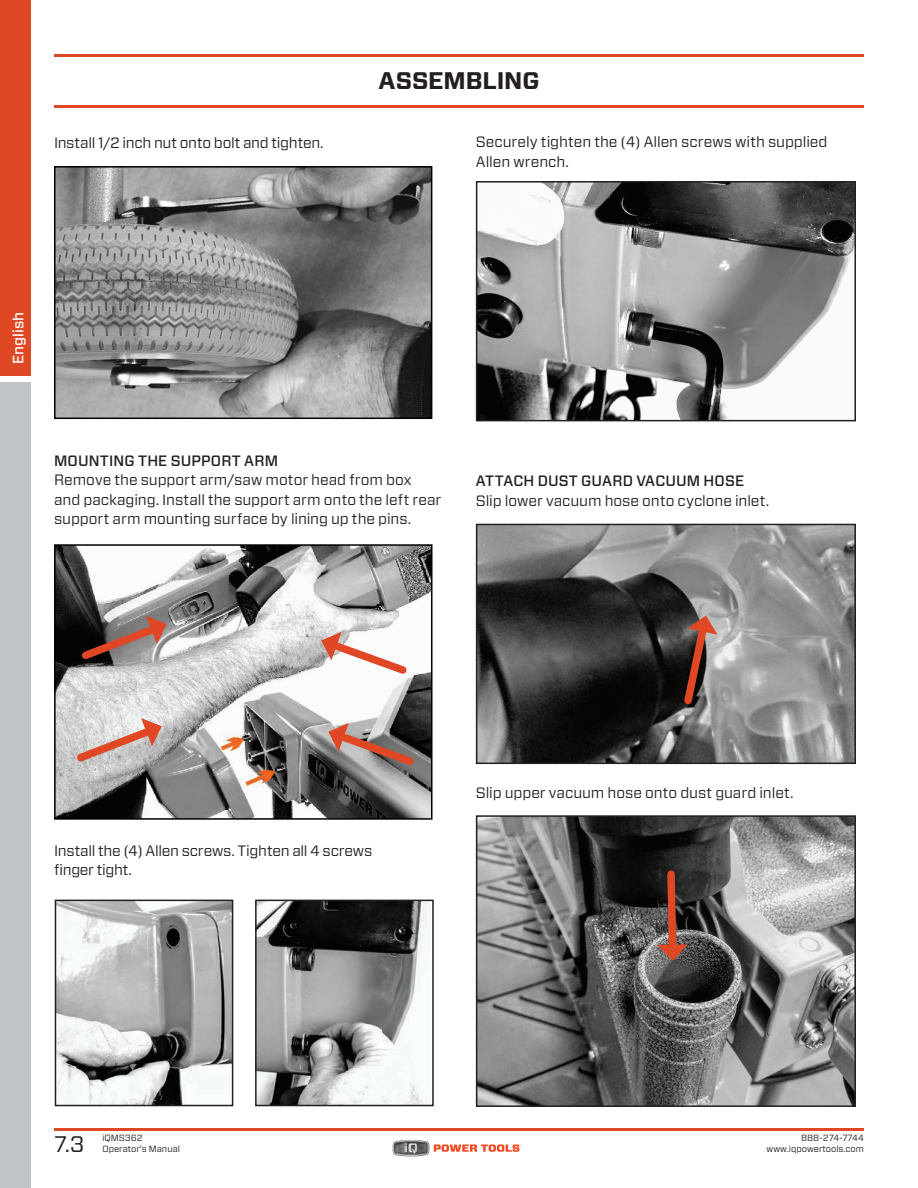
<style>
.page{position:relative;width:918px;height:1188px;background:#fff}
.page>*{position:absolute;margin:0;border:0;box-sizing:border-box;transform-origin:0 0}
.t1{font:700 24px "Forza";letter-spacing:-.005em;color:#231f20}
.t2{font:22.5px "Forza";color:#231f20}
.t3{font:15px/19.5px "Forza";letter-spacing:-.005em;color:#231f20}
.t4{font:500 15px "Forza";letter-spacing:.01em;color:#231f20}
.t5{font:500 15px "Forza";letter-spacing:.005em;color:#fff}
.t6{font:9px/10.5px "Forza";color:#231f20}
</style>
<div class="page">
<hr style="left:54px;top:1128px;width:810px;height:2px;background:#df4725">
<hr style="left:54px;top:54px;width:810px;height:2px;background:#df4725">
<hr style="left:54px;top:106px;width:810px;height:2px;background:#df4725">
<img style="left:392px;top:1139px;width:48px;height:18px">
<svg style="left:434px;top:1145px;width:88px;height:7px"></svg>
<div style="left:0;top:0;width:31px;height:376px;background:#df4725"></div>
<div style="left:0;top:383px;width:31px;height:805px;background:#c1c5c7"></div>
<img style="left:479px;top:527px;width:374px;height:234px">
<div style="left:476px;top:524px;width:380px;height:240px;border:2px solid #231f20"></div>
<img style="left:479px;top:818px;width:374px;height:286px">
<div style="left:476px;top:815px;width:380px;height:292px;border:2px solid #231f20"></div>
<img style="left:57px;top:547px;width:373px;height:270px">
<div style="left:54px;top:544px;width:379px;height:276px;border:2px solid #000"></div>
<img style="left:58px;top:903px;width:172px;height:200px">
<div style="left:55px;top:900px;width:178px;height:206px;border:2px solid #231f20"></div>
<img style="left:258px;top:903px;width:169px;height:200px">
<div style="left:255px;top:900px;width:179px;height:206px;border:2px solid #231f20"></div>
<svg style="left:76px;top:616px;width:91px;height:49px;background:#795e58"></svg>
<svg style="left:71px;top:718px;width:91px;height:49px;background:#d1b6af"></svg>
<svg style="left:328px;top:723px;width:92px;height:48px;background:#8e736c"></svg>
<svg style="left:321px;top:632px;width:91px;height:48px"></svg>
<img style="left:479px;top:184px;width:374px;height:234px">
<div style="left:476px;top:181px;width:380px;height:240px;border:2px solid #231f20"></div>
<img style="left:57px;top:169px;width:372px;height:247px">
<div style="left:54px;top:166px;width:378px;height:253px;border:2px solid #000"></div>
<svg style="left:679px;top:616px;width:38px;height:93px;background:#7a5750"></svg>
<svg style="left:657px;top:866px;width:31px;height:95px;background:#694036"></svg>
<p class="t3" style="left:54px;top:133px;width:271px">Install 1/2 inch nut onto bolt and tighten.</p>
<h1 class="t1" style="left:379px;top:65px;width:162px">ASSEMBLING</h1>
<p class="t3" style="left:476px;top:132px;width:353px">Securely tighten the (4) Allen screws with supplied<br>Allen wrench.</p>
<p class="t5" style="left:8px;top:364px;width:54px;rotate:-90deg">English</p>
<p class="t4" style="left:54px;top:450px;width:225px">MOUNTING THE SUPPORT ARM</p>
<p class="t3" style="left:54px;top:470px;width:389px">Remove the support arm/saw motor head from box and packaging. Install the support arm onto the left rear support arm mounting surface by lining up the pins.</p>
<p class="t4" style="left:476px;top:471px;width:270px">ATTACH DUST GUARD VACUUM HOSE</p>
<p class="t3" style="left:476px;top:490px;width:295px">Slip lower vacuum hose onto cyclone inlet.</p>
<p class="t3" style="left:54px;top:840px;width:320px">Install the (4) Allen screws. Tighten all 4 screws finger tight.</p>
<p class="t3" style="left:476px;top:783px;width:319px">Slip upper vacuum hose onto dust guard inlet.</p>
<h2 class="t2" style="left:54px;top:1129px;width:32px">7.3</h2>
<p class="t6" style="left:102px;top:1133px;width:79px">iQMS362<br>Operator’s Manual</p>
<p class="t6" style="left:767px;top:1133px;width:99px;text-align:right">888-274-7744 www.iqpowertools.com</p>
</div>
